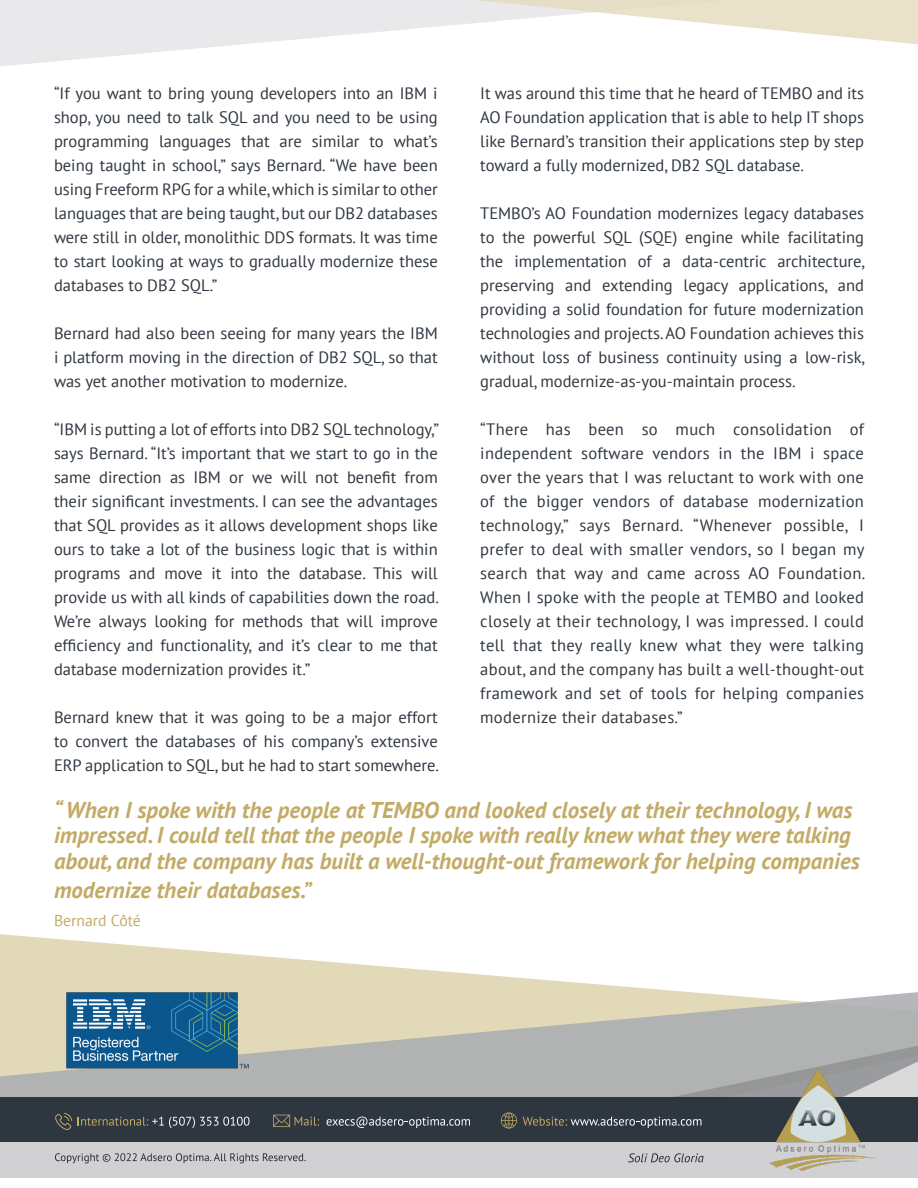
<style>
.page{position:relative;width:918px;height:1188px;background:#fff}
.page>*{position:absolute;margin:0;border:0;box-sizing:border-box;transform-origin:0 0}
.t1{font:italic 700 22.8px/25.8px "PT Sans";color:#c2ab66}
.t2{font:16.5px/24px "PT Sans";color:#2e3640;text-align:justify}
.t3{font:15.75px "PT Sans";color:#c2ab66}
</style>
<div class="page">
<svg style="left:0;top:0;width:918px;height:66px"></svg>
<svg style="left:0;top:934px;width:485px;height:41px"></svg>
<svg style="left:0;top:975px;width:918px;height:122px;background:#d6d1bf"></svg>
<svg style="left:403px;top:1015px;width:515px;height:82px;background:#b4b5b2"></svg>
<img style="left:66px;top:992px;width:183px;height:77px">
<div style="left:0;top:1097px;width:918px;height:67px;background:#2e3640"></div>
<div style="left:0;top:1142px;width:918px;height:36px;background:#d1d1d4"></div>
<svg style="left:55px;top:1153px;width:251px;height:10px"></svg>
<svg style="left:78px;top:1117px;width:172px;height:11px"></svg>
<svg style="left:273px;top:1115px;width:46px;height:12px"></svg>
<svg style="left:327px;top:1117px;width:143px;height:11px"></svg>
<svg style="left:501px;top:1112px;width:16px;height:17px"></svg>
<svg style="left:523px;top:1117px;width:178px;height:11px"></svg>
<svg style="left:628px;top:1153px;width:76px;height:9px"></svg>
<img style="left:770px;top:1069px;width:106px;height:102px">
<svg style="left:55px;top:1113px;width:17px;height:17px"></svg>
<p class="t2" style="left:54px;top:81px;width:385px">“If you want to bring young developers into an IBM i shop, you need to talk SQL and you need to be using programming languages that are similar to what’s being taught in school,” says Bernard. “We have been using Freeform RPG for a while, which is similar to other languages that are being taught, but our DB2 databases were still in older, monolithic DDS formats. It was time to start looking at ways to gradually modernize these databases to DB2 SQL.”</p>
<p class="t2" style="left:54px;top:321px;width:385px">Bernard had also been seeing for many years the IBM i platform moving in the direction of DB2 SQL, so that was yet another motivation to modernize.</p>
<p class="t2" style="left:54px;top:417px;width:387px">“IBM is putting a lot of efforts into DB2 SQL technology,” says Bernard. “It’s important that we start to go in the same direction as IBM or we will not benefit from their significant investments. I can see the advantages that SQL provides as it allows development shops like ours to take a lot of the business logic that is within programs and move it into the database. This will provide us with all kinds of capabilities down the road.<br>We’re always looking for methods that will improve efficiency and functionality, and it’s clear to me that database modernization provides it.”</p>
<p class="t2" style="left:54px;top:705px;width:387px">Bernard knew that it was going to be a major effort to convert the databases of his company’s extensive ERP application to SQL, but he had to start somewhere.</p>
<p class="t1" style="left:54px;top:796px;width:807px">“ When I spoke with the people at TEMBO and looked closely at their technology, I was impressed. I could tell that the people I spoke with really knew what they were talking about, and the company has built a well-thought-out framework for helping companies</p>
<p class="t1" style="left:54px;top:877px;width:259px">modernize their databases.”</p>
<p class="t3" style="left:54px;top:911px;width:88px">Bernard Côté</p>
<p class="t2" style="left:480px;top:81px;width:385px">It was around this time that he heard of TEMBO and its AO Foundation application that is able to help IT shops like Bernard’s transition their applications step by step toward a fully modernized, DB2 SQL database.</p>
<p class="t2" style="left:480px;top:201px;width:387px">TEMBO’s AO Foundation modernizes legacy databases to the powerful SQL (SQE) engine while facilitating the implementation of a data-centric architecture, preserving and extending legacy applications, and providing a solid foundation for future modernization technologies and projects. AO Foundation achieves this without loss of business continuity using a low-risk, gradual, modernize-as-you-maintain process.</p>
<p class="t2" style="left:480px;top:417px;width:387px">“There has been so much consolidation of independent software vendors in the IBM i space over the years that I was reluctant to work with one of the bigger vendors of database modernization technology,” says Bernard. “Whenever possible, I prefer to deal with smaller vendors, so I began my search that way and came across AO Foundation.<br>When I spoke with the people at TEMBO and looked closely at their technology, I was impressed. I could tell that they really knew what they were talking about, and the company has built a well-thought-out framework and set of tools for helping companies modernize their databases.”</p>
</div>
